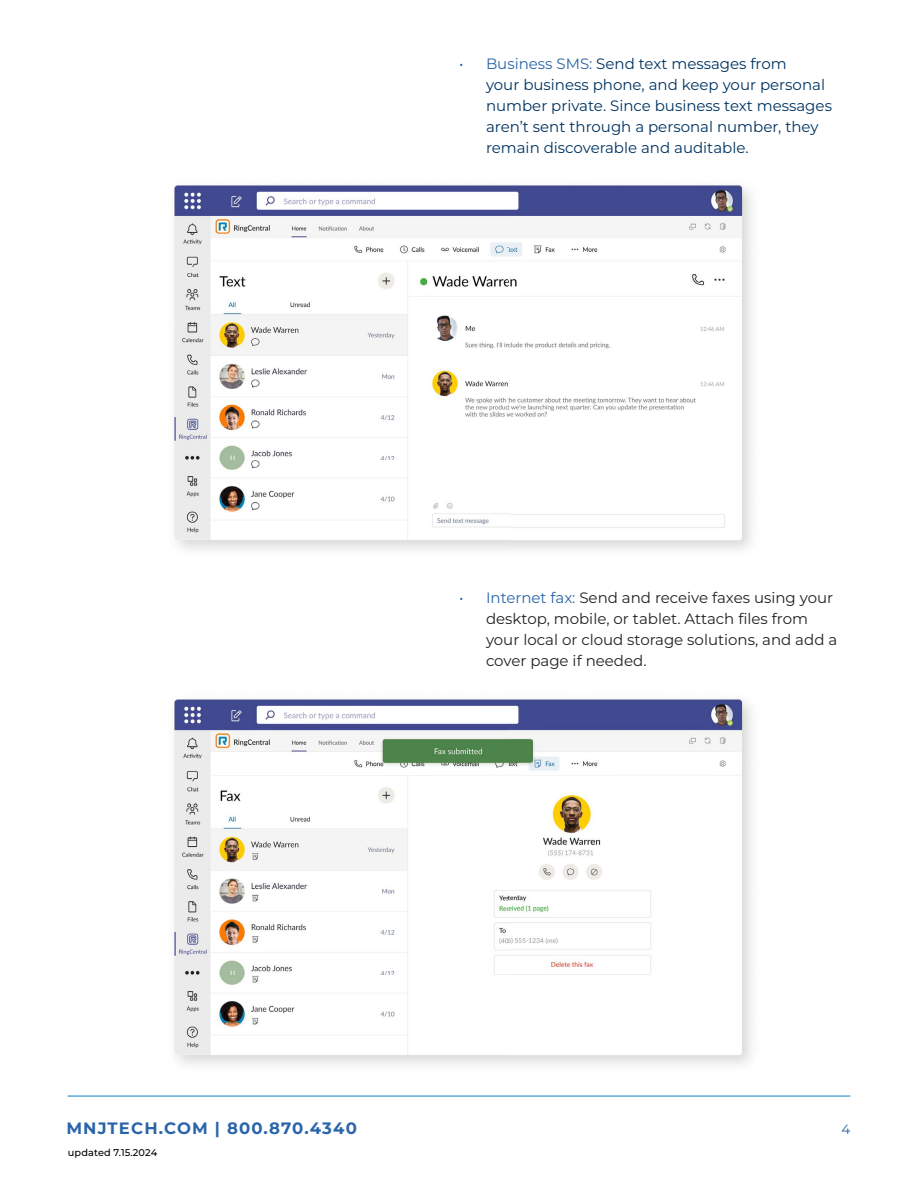
<style>
.page{position:relative;width:918px;height:1188px;background:#fff}
.page>*{position:absolute;margin:0;border:0;box-sizing:border-box;transform-origin:0 0}
.t1{font:700 16.5px "Montserrat";letter-spacing:.07em;color:#2b65a9}
.t2{font:15px/21px "Montserrat";color:#003361}
.t3{font:15px/21px "Montserrat";color:#222}
.t4{font:13.5px "Montserrat";color:#2b65a9}
.t5{font:500 9.75px "Montserrat";letter-spacing:.01em;color:#000}
.s1{color:#2b65a9}
</style>
<div class="page">
<hr style="left:68px;top:1096px;width:782px;height:1px;background:#0c7ec0">
<img style="left:173px;top:184px;width:579px;height:366px">
<img style="left:173px;top:698px;width:579px;height:367px">
<p class="t2" style="left:486px;top:52px;width:347px;text-indent:-27px"><span class="s1">• Business SMS:</span> Send text messages from<br>your business phone, and keep your personal number private. Since business text messages aren’t sent through a personal number, they remain discoverable and auditable.</p>
<p class="t3" style="left:486px;top:587px;width:353px;text-indent:-27px"><span class="s1">• Internet fax:</span> Send and receive faxes using your desktop, mobile, or tablet. Attach files from your local or cloud storage solutions, and add a cover page if needed.</p>
<p class="t1" style="left:66px;top:1116px;width:292px">MNJTECH.COM | 800.870.4340</p>
<p class="t4" style="left:841px;top:1120px;width:10px">4</p>
<p class="t5" style="left:68px;top:1146px;width:91px">updated 7.15.2024</p>
</div>
